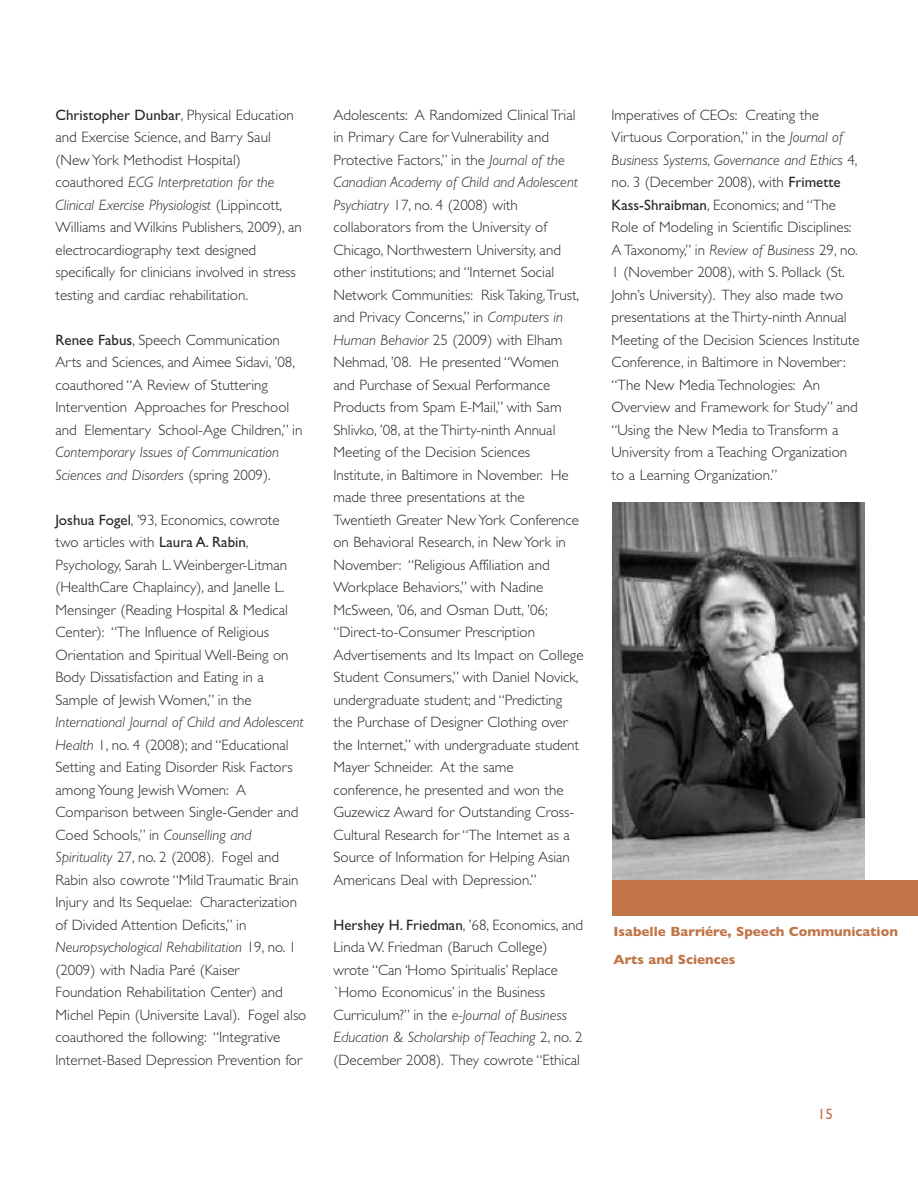
<style>
.page{position:relative;width:918px;height:1188px;background:#fff}
.page>*{position:absolute;margin:0;border:0;box-sizing:border-box;transform-origin:0 0}
.t1{font:300 15px/22.5px "Gill Sans";color:#272627}
.t2{font:italic 300 15px/22.5px "Gill Sans";color:#272627}
.t3{font:15px "Gill Sans";color:#c17549}
.t4{font:700 13.5px/28.5px "Gill Sans";color:#c17549}
.s1{font-weight:400}
.s2{font-style:italic}
.s3{font-style:normal}
</style>
<div class="page">
<div style="left:612px;top:880px;width:306px;height:36px;background:#c17549"></div>
<img style="left:612px;top:503px;width:253px;height:377px">
<p class="t1" style="left:55px;top:103px;width:248px"><span class="s1">Christopher Dunbar</span>, Physical Education and Exercise Science, and Barry Saul (New York Methodist Hospital) coauthored <span class="s2">ECG Interpretation for the Clinical Exercise Physiologist</span> (Lippincott, Williams and Wilkins Publishers, 2009), an electrocardiography text designed specifically for clinicians involved in stress testing and cardiac rehabilitation.</p>
<p class="t1" style="left:55px;top:328px;width:248px"><span class="s1">Renee Fabus</span>, Speech Communication Arts and Sciences, and Aimee Sidavi, ’08, coauthored “A Review of Stuttering Intervention Approaches for Preschool and Elementary School-Age Children,” in</p>
<p class="t2" style="left:55px;top:441px;width:225px">Contemporary Issues of Communication<br>Sciences and Disorders <span class="s3">(spring 2009).</span></p>
<p class="t1" style="left:55px;top:508px;width:235px"><span class="s1">Joshua Fogel</span>, ’93, Economics, cowrote two articles with <span class="s1">Laura A. Rabin</span>, Psychology, Sarah L.Weinberger-Litman (HealthCare Chaplaincy), and Janelle L.<br>Mensinger (Reading Hospital &amp; Medical Center): “The Influence of Religious Orientation and Spiritual Well-Being on Body Dissatisfaction and Eating in a Sample of Jewish Women,” in the</p>
<p class="t1" style="left:55px;top:711px;width:252px"><span class="s2">International Journal of Child and Adolescent Health</span> 1, no. 4 (2008); and “Educational Setting and Eating Disorder Risk Factors among Young Jewish Women: A Comparison between Single-Gender and Coed Schools,” in <span class="s2">Counselling and Spirituality</span> 27, no. 2 (2008). Fogel and Rabin also cowrote “Mild Traumatic Brain Injury and Its Sequelae: Characterization of Divided Attention Deficits,” in <span class="s2">Neuropsychological Rehabilitation</span> 19, no. 1 (2009) with Nadia Paré (Kaiser Foundation Rehabilitation Center) and Michel Pepin (Universite Laval). Fogel also coauthored the following: “Integrative Internet-Based Depression Prevention for</p>
<p class="t1" style="left:334px;top:103px;width:252px">Adolescents: A Randomized Clinical Trial in Primary Care for Vulnerability and Protective Factors,” in the <span class="s2">Journal of the Canadian Academy of Child and Adolescent Psychiatry</span> 17, no. 4 (2008) with collaborators from the University of Chicago, Northwestern University, and other institutions; and “Internet Social Network Communities: Risk Taking,Trust, and Privacy Concerns,” in <span class="s2">Computers in Human Behavior</span> 25 (2009) with Elham Nehmad, ’08. He presented “Women and Purchase of Sexual Performance Products from Spam E-Mail,” with Sam Shlivko, ’08, at the Thirty-ninth Annual Meeting of the Decision Sciences Institute, in Baltimore in November. He made three presentations at the Twentieth Greater New York Conference on Behavioral Research, in New York in November: “Religious Affiliation and Workplace Behaviors,” with Nadine McSween, ’06, and Osman Dutt, ’06; “Direct-to-Consumer Prescription Advertisements and Its Impact on College Student Consumers,” with Daniel Novick, undergraduate student; and “Predicting the Purchase of Designer Clothing over the Internet,” with undergraduate student Mayer Schneider. At the same conference, he presented and won the Guzewicz Award for Outstanding Cross-Cultural Research for “The Internet as a Source of Information for Helping Asian Americans Deal with Depression.”</p>
<p class="t1" style="left:334px;top:913px;width:251px"><span class="s1">Hershey H. Friedman</span>, ’68, Economics, and Linda W. Friedman (Baruch College) wrote “Can ‘Homo Spiritualis’ Replace `Homo Economicus’ in the Business Curriculum?” in the <span class="s2">e-Journal of Business Education &amp; Scholarship of Teaching</span> 2, no. 2 (December 2008). They cowrote “Ethical</p>
<p class="t1" style="left:612px;top:103px;width:250px">Imperatives of CEOs: Creating the Virtuous Corporation,” in the <span class="s2">Journal of Business Systems, Governance and Ethics</span> 4, no. 3 (December 2008), with <span class="s1">Frimette Kass-Shraibman</span>, Economics; and “The Role of Modeling in Scientific Disciplines:<br>A Taxonomy,” in <span class="s2">Review of Business</span> 29, no.<br>1 (November 2008), with S. Pollack (St.<br>John’s University). They also made two presentations at the Thirty-ninth Annual Meeting of the Decision Sciences Institute Conference, in Baltimore in November: “The New Media Technologies: An Overview and Framework for Study” and “Using the New Media to Transform a University from a Teaching Organization to a Learning Organization.”</p>
<p class="t4" style="left:614px;top:917px;width:286px">Isabelle Barriére, Speech Communication<br>Arts and Sciences</p>
<p class="t3" style="left:818px;top:1105px;width:16px">15</p>
</div>
